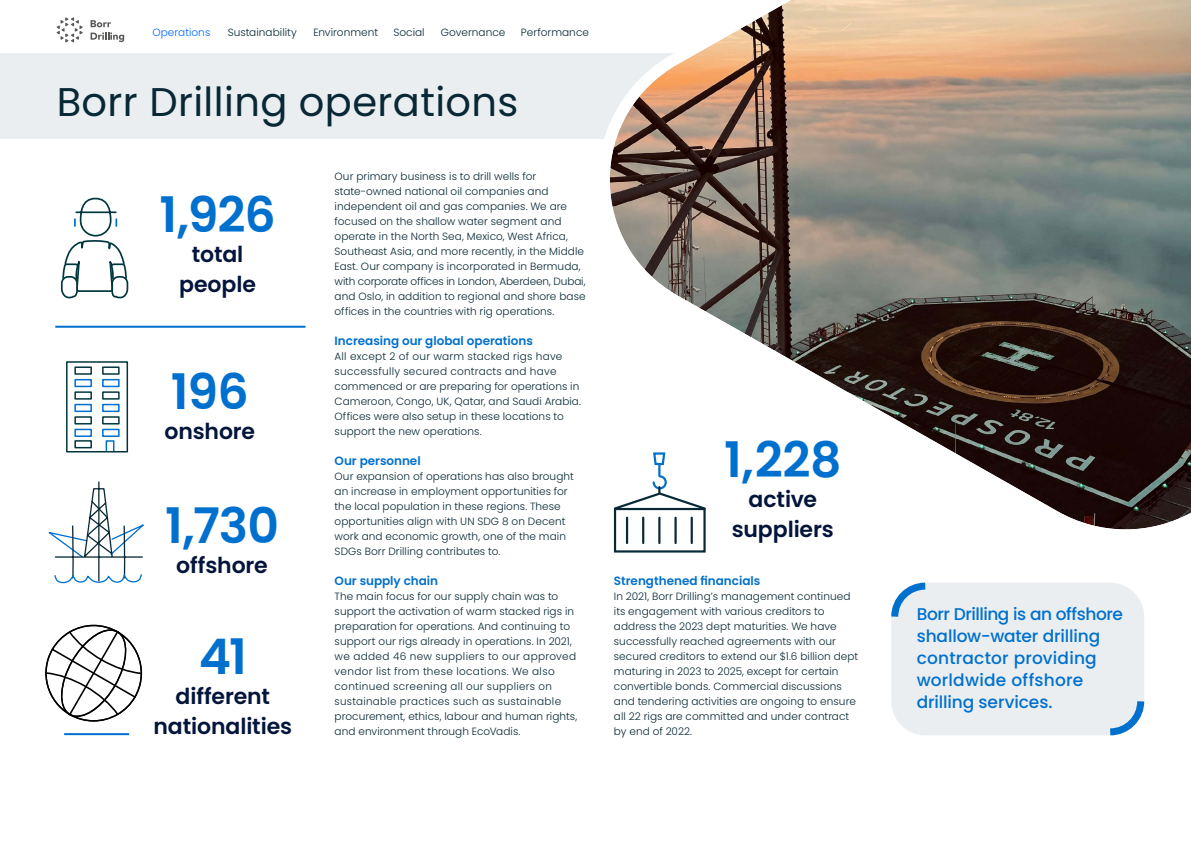
<style>
.page{position:relative;width:1191px;height:842px;background:#fff}
.page>*{position:absolute;margin:0;border:0;box-sizing:border-box;transform-origin:0 0}
.t1{font:600 49px "Poppins";letter-spacing:-.02em;color:#0070ce}
.t2{font:40px "Poppins";letter-spacing:.01em;color:#082835}
.t3{font:600 22px/30px "Poppins";letter-spacing:-.005em;color:#04153c;text-align:center}
.t4{font:500 17px/22px "Poppins";letter-spacing:-.005em;color:#0070ce}
.t5{font:600 12px "Poppins";color:#0070ce}
.t6{font:300 10.5px/15px "Poppins";letter-spacing:.005em;color:#082835}
.t7{font:300 10.5px "Poppins";letter-spacing:.005em;color:#0069ff}
</style>
<div class="page">
<div style="left:0;top:0;width:1191px;height:139px;background:#eaeef1"></div>
<div style="left:0;top:0;width:1191px;height:52px;background:#fff"></div>
<svg style="left:91px;top:20px;width:33px;height:22px"></svg>
<svg style="left:57px;top:17px;width:26px;height:25px"></svg>
<svg style="left:45px;top:625px;width:98px;height:97px"></svg>
<hr style="left:64px;top:733px;width:65px;height:2px;background:#0070ce">
<svg style="left:60px;top:197px;width:69px;height:129px"></svg>
<svg style="left:48px;top:481px;width:96px;height:103px"></svg>
<svg style="left:105px;top:440px;width:10px;height:13px"></svg>
<div style="left:66px;top:361px;width:62px;height:91px;border:1px solid #00363d"></div>
<div style="left:74px;top:366px;width:18px;height:9px;border:1px solid #00363d"></div>
<div style="left:74px;top:391px;width:18px;height:9px;border:1px solid #00363d"></div>
<div style="left:74px;top:416px;width:18px;height:8px;border:1px solid #00363d"></div>
<div style="left:74px;top:440px;width:18px;height:8px;border:1px solid #00363d"></div>
<div style="left:102px;top:366px;width:18px;height:9px;border:1px solid #00363d"></div>
<div style="left:102px;top:391px;width:18px;height:9px;border:1px solid #00363d"></div>
<div style="left:102px;top:416px;width:18px;height:8px;border:1px solid #00363d"></div>
<div style="left:74px;top:379px;width:18px;height:8px;border:1px solid #0070ce"></div>
<div style="left:74px;top:404px;width:18px;height:8px;border:1px solid #0070ce"></div>
<div style="left:74px;top:429px;width:18px;height:8px;border:1px solid #0070ce"></div>
<div style="left:102px;top:379px;width:18px;height:8px;border:1px solid #0070ce"></div>
<div style="left:102px;top:404px;width:18px;height:8px;border:1px solid #0070ce"></div>
<div style="left:102px;top:429px;width:18px;height:8px;border:1px solid #0070ce"></div>
<div style="left:891px;top:583px;width:253px;height:152px;background:#eaeef0;border-radius:34px"></div>
<svg style="left:891px;top:582px;width:35px;height:35px"></svg>
<svg style="left:1110px;top:701px;width:35px;height:35px"></svg>
<svg style="left:592px;top:0;width:599px;height:553px"></svg>
<hr style="left:55px;top:326px;width:250px;height:2px;background:#0070ce">
<div style="left:614px;top:508px;width:91px;height:45px;border:2px solid #082835"></div>
<hr style="left:626px;top:518px;width:2px;height:25px;background:#082835">
<hr style="left:642px;top:518px;width:2px;height:25px;background:#082835">
<hr style="left:658px;top:518px;width:2px;height:25px;background:#082835">
<hr style="left:674px;top:518px;width:2px;height:25px;background:#082835">
<hr style="left:690px;top:518px;width:3px;height:25px;background:#082835">
<svg style="left:612px;top:451px;width:95px;height:60px"></svg>
<p class="t7" style="left:152px;top:26px;width:59px">Operations</p>
<p class="t6" style="left:228px;top:25px;width:71px">Sustainability</p>
<p class="t6" style="left:313px;top:25px;width:66px">Environment</p>
<p class="t6" style="left:393px;top:25px;width:33px">Social</p>
<p class="t6" style="left:441px;top:25px;width:66px">Governance</p>
<p class="t6" style="left:521px;top:25px;width:70px">Performance</p>
<h2 class="t2" style="left:57px;top:79px;width:463px">Borr Drilling operations</h2>
<h1 class="t1" style="left:159px;top:187px;width:118px">1,926</h1>
<h3 class="t3" style="left:179px;top:240px;width:78px">total people</h3>
<h1 class="t1" style="left:171px;top:363px;width:79px">196</h1>
<h3 class="t3" style="left:164px;top:416px;width:92px">onshore</h3>
<h1 class="t1" style="left:165px;top:497px;width:116px">1,730</h1>
<h3 class="t3" style="left:176px;top:550px;width:93px">offshore</h3>
<h1 class="t1" style="left:199px;top:628px;width:50px">41</h1>
<h3 class="t3" style="left:153px;top:681px;width:140px">different nationalities</h3>
<p class="t6" style="left:334px;top:169px;width:252px">Our primary business is to drill wells for state-owned national oil companies and independent oil and gas companies. We are focused on the shallow water segment and operate in the North Sea, Mexico, West Africa, Southeast Asia, and more recently, in the Middle East. Our company is incorporated in Bermuda, with corporate offices in London, Aberdeen, Dubai, and Oslo, in addition to regional and shore base offices in the countries with rig operations.</p>
<p class="t5" style="left:334px;top:334px;width:200px">Increasing our global operations</p>
<p class="t6" style="left:334px;top:349px;width:248px">All except 2 of our warm stacked rigs have successfully secured contracts and have commenced or are preparing for operations in Cameroon, Congo, UK, Qatar, and Saudi Arabia.<br>Offices were also setup in these locations to support the new operations.</p>
<p class="t5" style="left:334px;top:454px;width:88px">Our personnel</p>
<p class="t6" style="left:334px;top:469px;width:241px">Our expansion of operations has also brought an increase in employment opportunities for the local population in these regions. These opportunities align with UN SDG 8 on Decent work and economic growth, one of the main SDGs Borr Drilling contributes to.</p>
<p class="t5" style="left:334px;top:574px;width:105px">Our supply chain</p>
<p class="t6" style="left:334px;top:589px;width:244px">The main focus for our supply chain was to support the activation of warm stacked rigs in preparation for operations. And continuing to support our rigs already in operations. In 2021, we added 46 new suppliers to our approved vendor list from these locations. We also continued screening all our suppliers on sustainable practices such as sustainable procurement, ethics, labour and human rights, and environment through EcoVadis.</p>
<h1 class="t1" style="left:724px;top:431px;width:119px">1,228</h1>
<h3 class="t3" style="left:732px;top:484px;width:104px">active suppliers</h3>
<p class="t5" style="left:614px;top:574px;width:148px">Strengthened financials</p>
<p class="t6" style="left:614px;top:589px;width:246px">In 2021, Borr Drilling’s management continued its engagement with various creditors to address the 2023 dept maturities. We have successfully reached agreements with our secured creditors to extend our $1.6 billion dept maturing in 2023 to 2025, except for certain convertible bonds. Commercial discussions and tendering activities are ongoing to ensure all 22 rigs are committed and under contract by end of 2022.</p>
<h3 class="t4" style="left:916px;top:603px;width:208px">Borr Drilling is an offshore shallow-water drilling contractor providing worldwide offshore drilling services.</h3>
</div>
